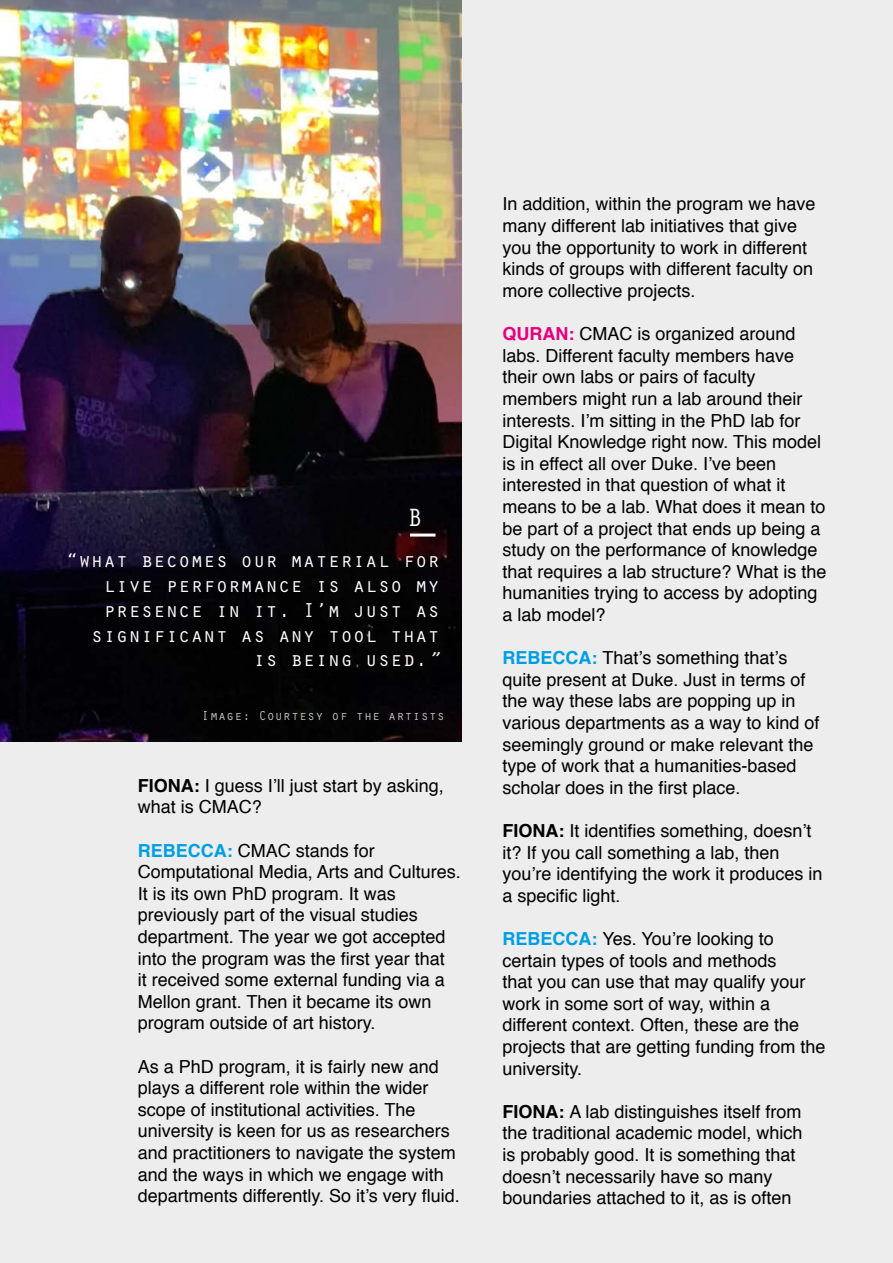
<style>
.page{position:relative;width:893px;height:1263px;background:#ededed}
.page>*{position:absolute;margin:0;border:0;box-sizing:border-box;transform-origin:0 0}
.t1{font:25.8px "Orator Std";color:#fff}
.t2{font:20.85px/24.9px "Orator Std";color:#fff;text-align:right}
.t3{font:18px/21.6px "Helvetica";color:#000}
.t4{font:13.5px "Orator Std";color:#fff}
.s1{font-style:italic}
.s2{font-weight:700}
.s3{font-weight:700;color:#009fe3}
.s4{font-weight:700;color:#e6007d}
</style>
<div class="page">
<img style="left:0;top:0;width:461px;height:741px">
<hr style="left:410px;top:533px;width:25px;height:3px;background:#fff">
<h1 class="t1" style="left:407px;top:499px;width:17px">B</h1>
<p class="t2" style="left:66px;top:546px;width:376px">“what becomes our material for live performance is also my presence in it. I’m just as significant as any tool that is being used.<span class="s1">”</span></p>
<p class="t4" style="left:202px;top:706px;width:245px">Image: Courtesy of the artists</p>
<p class="t3" style="left:138px;top:775px;width:308px"><span class="s2">FIONA:</span> I guess I’ll just start by asking, what is CMAC?</p>
<p class="t3" style="left:138px;top:840px;width:325px"><span class="s3">REBECCA:</span> CMAC stands for Computational Media, Arts and Cultures.<br>It is its own PhD program. It was previously part of the visual studies department. The year we got accepted into the program was the first year that<br>it received some external funding via a Mellon grant. Then it became its own program outside of art history.</p>
<p class="t3" style="left:138px;top:1056px;width:324px">As a PhD program, it is fairly new and plays a different role within the wider scope of institutional activities. The university is keen for us as researchers and practitioners to navigate the system and the ways in which we engage with departments differently. So it’s very fluid.</p>
<p class="t3" style="left:502px;top:194px;width:315px">In addition, within the program we have many different lab initiatives that give you the opportunity to work in different kinds of groups with different faculty on more collective projects.</p>
<p class="t3" style="left:502px;top:323px;width:326px"><span class="s4">QURAN:</span> CMAC is organized around labs. Different faculty members have their own labs or pairs of faculty members might run a lab around their interests. I’m sitting in the PhD lab for Digital Knowledge right now. This model is in effect all over Duke. I’ve been interested in that question of what it means to be a lab. What does it mean to be part of a project that ends up being a study on the performance of knowledge that requires a lab structure? What is the humanities trying to access by adopting a lab model?</p>
<p class="t3" style="left:502px;top:647px;width:319px"><span class="s3">REBECCA:</span> That’s something that’s quite present at Duke. Just in terms of the way these labs are popping up in various departments as a way to kind of seemingly ground or make relevant the type of work that a humanities-based scholar does in the first place.</p>
<p class="t3" style="left:502px;top:820px;width:322px"><span class="s2">FIONA:</span> It identifies something, doesn’t it? If you call something a lab, then you’re identifying the work it produces in a specific light.</p>
<p class="t3" style="left:502px;top:928px;width:325px"><span class="s3">REBECCA:</span> Yes. You’re looking to certain types of tools and methods<br>that you can use that may qualify your work in some sort of way, within a different context. Often, these are the projects that are getting funding from the university.</p>
<p class="t3" style="left:502px;top:1101px;width:302px"><span class="s2">FIONA:</span> A lab distinguishes itself from the traditional academic model, which is probably good. It is something that doesn’t necessarily have so many boundaries attached to it, as is often</p>
</div>
